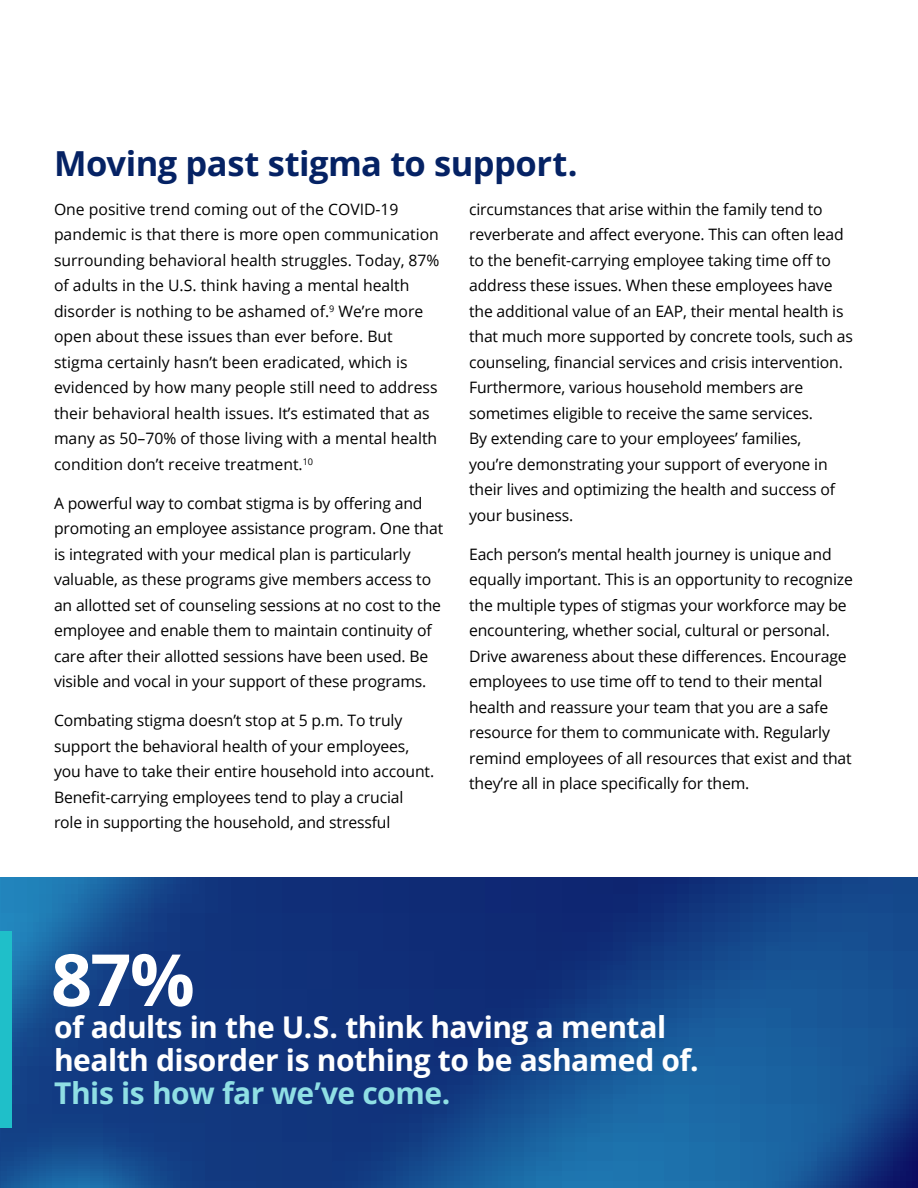
<style>
.page{position:relative;width:918px;height:1188px;background:#fff}
.page>*{position:absolute;margin:0;border:0;box-sizing:border-box;transform-origin:0 0}
.t1{font:700 72px "Open Sans";color:#fff}
.t2{font:700 34.5px "Open Sans";letter-spacing:-.015em;color:#052264}
.t3{font:700 30px/33px "Open Sans";letter-spacing:-.015em;color:#fff}
.t4{font:700 30px "Open Sans";letter-spacing:-.02em;color:#8fdfe4}
.t5{font:15.75px/25.5px "Open Sans";letter-spacing:-.01em;color:#000}
</style>
<div class="page">
<svg style="left:0;top:878px;width:918px;height:310px;background:#144489"></svg>
<div style="left:0;top:931px;width:12px;height:197px;background:#1fbfc9"></div>
<h2 class="t2" style="left:54px;top:139px;width:525px">Moving past stigma to support.</h2>
<p class="t5" style="left:54px;top:196px;width:387px">One positive trend coming out of the COVID-19 pandemic is that there is more open communication surrounding behavioral health struggles. Today, 87% of adults in the U.S. think having a mental health disorder is nothing to be ashamed of.<sup>9</sup> We’re more open about these issues than ever before. But stigma certainly hasn’t been eradicated, which is evidenced by how many people still need to address their behavioral health issues. It’s estimated that as many as 50–70% of those living with a mental health condition don’t receive treatment.<sup>10</sup></p>
<p class="t5" style="left:54px;top:490px;width:391px">A powerful way to combat stigma is by offering and promoting an employee assistance program. One that is integrated with your medical plan is particularly valuable, as these programs give members access to an allotted set of counseling sessions at no cost to the employee and enable them to maintain continuity of care after their allotted sessions have been used. Be visible and vocal in your support of these programs.</p>
<p class="t5" style="left:54px;top:708px;width:382px">Combating stigma doesn’t stop at 5 p.m. To truly support the behavioral health of your employees, you have to take their entire household into account.<br>Benefit-carrying employees tend to play a crucial role in supporting the household, and stressful</p>
<p class="t5" style="left:469px;top:196px;width:385px">circumstances that arise within the family tend to reverberate and affect everyone. This can often lead to the benefit-carrying employee taking time off to address these issues. When these employees have the additional value of an EAP, their mental health is that much more supported by concrete tools, such as counseling, financial services and crisis intervention.<br>Furthermore, various household members are sometimes eligible to receive the same services.<br>By extending care to your employees’ families,<br>you’re demonstrating your support of everyone in their lives and optimizing the health and success of your business.</p>
<p class="t5" style="left:469px;top:541px;width:385px">Each person’s mental health journey is unique and equally important. This is an opportunity to recognize the multiple types of stigmas your workforce may be encountering, whether social, cultural or personal.<br>Drive awareness about these differences. Encourage employees to use time off to tend to their mental health and reassure your team that you are a safe resource for them to communicate with. Regularly remind employees of all resources that exist and that they’re all in place specifically for them.</p>
<h1 class="t1" style="left:51px;top:929px;width:145px">87%</h1>
<h3 class="t3" style="left:54px;top:1010px;width:646px">of adults in the U.S. think having a mental health disorder is nothing to be ashamed of.</h3>
<h3 class="t4" style="left:54px;top:1072px;width:398px">This is how far we’ve come.</h3>
</div>
